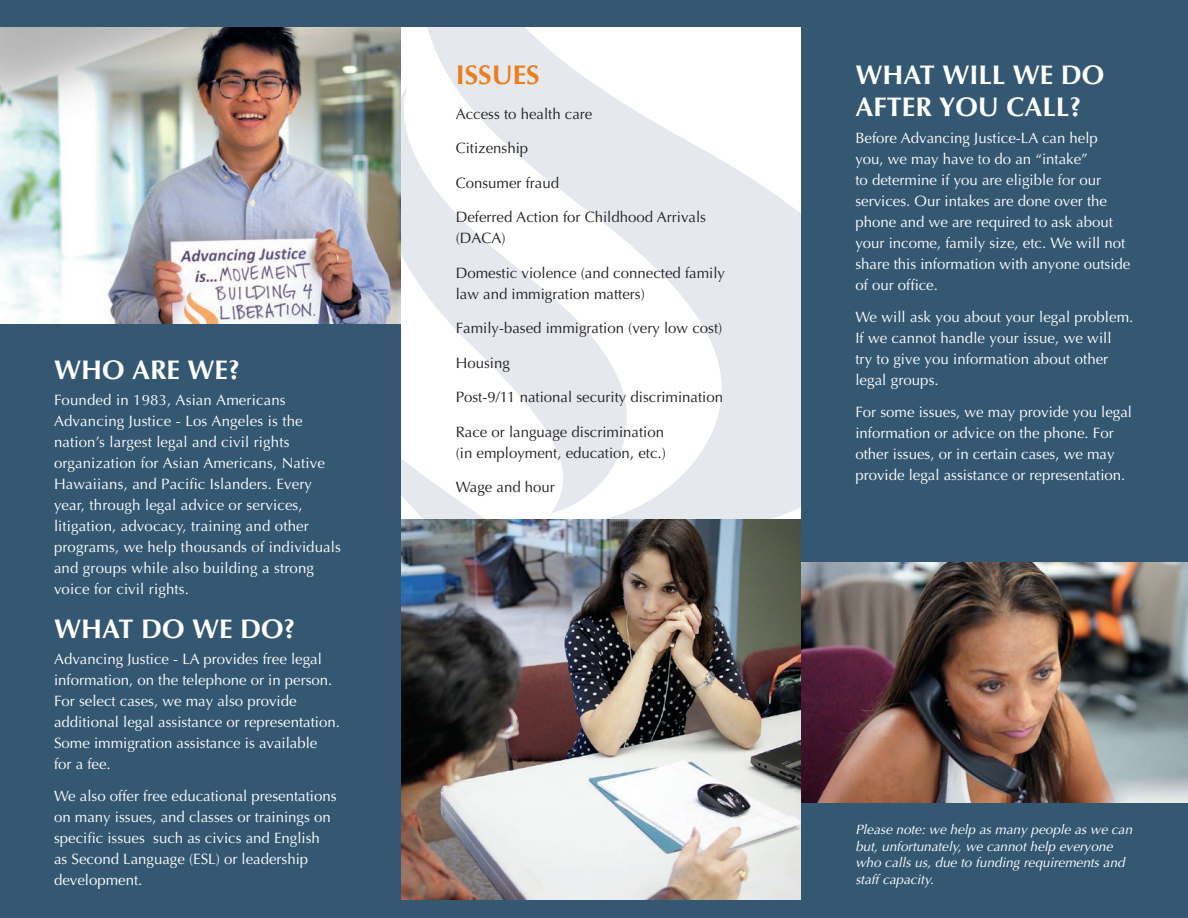
<style>
.page{position:relative;width:1188px;height:918px;background:#fff}
.page>*{position:absolute;margin:0;border:0;box-sizing:border-box;transform-origin:0 0}
.head{font:700 27px/31px "Optima";color:#fff}
.head-2{font:700 27px "Optima";color:#ea7e1d}
.copy{font:15px/21px "Optima";color:#fff}
.copy-2{font:15px/21px "Optima";color:#231f20}
.copy-3{font:italic 13.5px/16.5px "Optima";color:#fff}
</style>
<div class="page">
<svg style="left:428px;top:27px;width:373px;height:493px;fill:#e5e9ee"></svg>
<svg style="left:400px;top:86px;width:245px;height:315px;fill:#e5e9ee"></svg>
<svg style="left:400px;top:401px;width:389px;height:119px"></svg>
<img style="left:400px;top:520px;width:401px;height:380px">
<div style="left:0;top:27px;width:400px;height:891px;background:#345772"></div>
<div style="left:0;top:0;width:1188px;height:27px;background:#345772"></div>
<div style="left:801px;top:0;width:387px;height:918px;background:#345772"></div>
<img style="left:0;top:27px;width:400px;height:297px">
<img style="left:801px;top:563px;width:387px;height:240px">
<div style="left:0;top:900px;width:1188px;height:18px;background:#345772"></div>
<p class="head" style="left:54px;top:355px;width:188px">WHO ARE WE?</p>
<p class="copy" style="left:54px;top:389px;width:289px">Founded in 1983, Asian Americans Advancing Justice - Los Angeles is the nation’s largest legal and civil rights organization for Asian Americans, Native Hawaiians, and Pacific Islanders. Every year, through legal advice or services, litigation, advocacy, training and other programs, we help thousands of individuals and groups while also building a strong voice for civil rights.</p>
<p class="head" style="left:54px;top:614px;width:243px">WHAT DO WE DO?</p>
<p class="copy" style="left:54px;top:648px;width:287px">Advancing Justice - LA provides free legal information, on the telephone or in person.<br>For select cases, we may also provide additional legal assistance or representation.<br>Some immigration assistance is available<br>for a fee.</p>
<p class="copy" style="left:54px;top:785px;width:284px">We also offer free educational presentations on many issues, and classes or trainings on specific issues such as civics and English as Second Language (ESL) or leadership development.</p>
<p class="head-2" style="left:456px;top:60px;width:85px">ISSUES</p>
<p class="copy-2" style="left:456px;top:104px;width:138px">Access to health care</p>
<p class="copy-2" style="left:456px;top:138px;width:74px">Citizenship</p>
<p class="copy-2" style="left:456px;top:173px;width:105px">Consumer fraud</p>
<p class="copy-2" style="left:456px;top:207px;width:252px">Deferred Action for Childhood Arrivals (DACA)</p>
<p class="copy-2" style="left:456px;top:263px;width:271px">Domestic violence (and connected family law and immigration matters)</p>
<p class="copy-2" style="left:456px;top:318px;width:268px">Family-based immigration (very low cost)</p>
<p class="copy-2" style="left:456px;top:353px;width:56px">Housing</p>
<p class="copy-2" style="left:456px;top:387px;width:269px">Post-9/11 national security discrimination</p>
<p class="copy-2" style="left:456px;top:422px;width:212px">Race or language discrimination (in employment, education, etc.)</p>
<p class="copy-2" style="left:456px;top:477px;width:101px">Wage and hour</p>
<p class="head" style="left:855px;top:60px;width:251px">WHAT WILL WE DO<br>AFTER YOU CALL?</p>
<p class="copy" style="left:855px;top:128px;width:277px">Before Advancing Justice-LA can help<br>you, we may have to do an “intake”<br>to determine if you are eligible for our services. Our intakes are done over the phone and we are required to ask about your income, family size, etc. We will not share this information with anyone outside of our office.</p>
<p class="copy" style="left:855px;top:306px;width:280px">We will ask you about your legal problem.<br>If we cannot handle your issue, we will<br>try to give you information about other legal groups.</p>
<p class="copy" style="left:855px;top:401px;width:278px">For some issues, we may provide you legal information or advice on the phone. For other issues, or in certain cases, we may provide legal assistance or representation.</p>
<p class="copy-3" style="left:855px;top:822px;width:278px">Please note: we help as many people as we can but, unfortunately, we cannot help everyone who calls us, due to funding requirements and staff capacity.</p>
</div>
